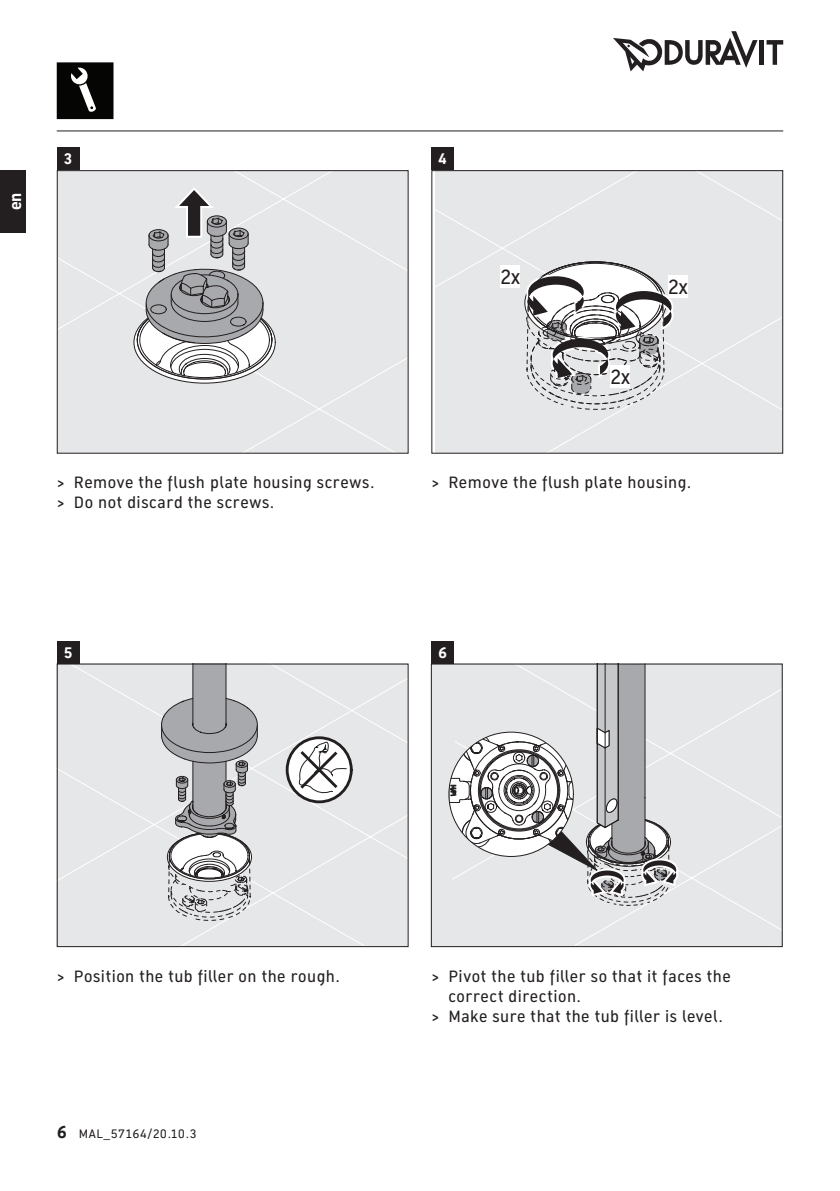
<style>
.page{position:relative;width:840px;height:1191px;background:#fff}
.page>*{position:absolute;margin:0;border:0;box-sizing:border-box;transform-origin:0 0}
.t1{font:20px "Dura Sans 2014 c";color:#231f20}
.t2{font:16px "Dura Sans 2014 c";letter-spacing:.035em;color:#231f20}
.t3{font:700 16px "Dura Sans 2014 c";color:#fff}
.t4{font:700 15px "Dura Sans 2014 c";color:#fff}
.t5{font:12px "Dura Sans 2014 c";letter-spacing:.05em;color:#231f20}
.s1{font-weight:700;font-size:17px}
</style>
<div class="page">
<div style="left:59px;top:172px;width:347px;height:280px;background:#e6e7e9"></div>
<svg style="left:136px;top:184px;width:136px;height:196px"></svg>
<div style="left:59px;top:665px;width:347px;height:280px;background:#e6e7e9"></div>
<svg style="left:152px;top:665px;width:254px;height:256px;background:#d4d5d7"></svg>
<div style="left:435px;top:172px;width:345px;height:280px;background:#e6e7e9"></div>
<div style="left:500px;top:266px;width:20px;height:22px;background:#fff"></div>
<div style="left:667px;top:276px;width:20px;height:22px;background:#fff"></div>
<svg style="left:524px;top:261px;width:151px;height:149px"></svg>
<div style="left:610px;top:366px;width:19px;height:22px;background:#fff"></div>
<div style="left:432px;top:665px;width:18px;height:280px;background:#e6e7e9"></div>
<div style="left:450px;top:665px;width:330px;height:280px;background:#e6e7e9"></div>
<svg style="left:448px;top:665px;width:231px;height:241px"></svg>
<hr style="left:759px;top:40px;width:4px;height:25px;background:#231f20">
<svg style="left:766px;top:40px;width:16px;height:25px"></svg>
<svg style="left:613px;top:31px;width:144px;height:40px"></svg>
<hr style="left:57px;top:130px;width:725px;height:1px;background:#231f20">
<div style="left:0;top:170px;width:26px;height:62px;background:#231f20"></div>
<div style="left:57px;top:170px;width:351px;height:284px;border:1px solid #231f20"></div>
<div style="left:430px;top:663px;width:352px;height:284px;border:1px solid #231f20"></div>
<div style="left:57px;top:663px;width:351px;height:284px;border:1px solid #231f20"></div>
<svg style="left:57px;top:62px;width:56px;height:57px;background:#222221"></svg>
<div style="left:431px;top:641px;width:23px;height:22px;background:#231f20"></div>
<div style="left:57px;top:641px;width:22px;height:22px;background:#231f20"></div>
<div style="left:431px;top:147px;width:23px;height:23px;background:#231f20"></div>
<div style="left:57px;top:147px;width:22px;height:23px;background:#231f20"></div>
<p class="t3" style="left:4px;top:210px;width:19px;rotate:-90deg">en</p>
<p class="t4" style="left:64px;top:149px;width:10px">3</p>
<p class="t4" style="left:438px;top:149px;width:10px">4</p>
<p class="t1" style="left:500px;top:263px;width:21px">2x</p>
<p class="t1" style="left:610px;top:363px;width:21px">2x</p>
<p class="t1" style="left:667px;top:273px;width:21px">2x</p>
<p class="t2" style="left:57px;top:472px;width:319px">&gt; Remove the flush plate housing screws.</p>
<p class="t2" style="left:431px;top:472px;width:261px">&gt; Remove the flush plate housing.</p>
<p class="t2" style="left:57px;top:492px;width:219px">&gt; Do not discard the screws.</p>
<p class="t4" style="left:64px;top:642px;width:10px">5</p>
<p class="t4" style="left:438px;top:642px;width:11px">6</p>
<p class="t2" style="left:57px;top:965px;width:284px">&gt; Position the tub filler on the rough.</p>
<p class="t5" style="left:57px;top:1125px;width:141px"><span class="s1">6</span> MAL_57164/20.10.3</p>
<p class="t2" style="left:431px;top:965px;width:301px">&gt; Pivot the tub filler so that it faces the</p>
<p class="t2" style="left:448px;top:985px;width:134px">correct direction.</p>
<p class="t2" style="left:431px;top:1005px;width:293px">&gt; Make sure that the tub filler is level.</p>
</div>
